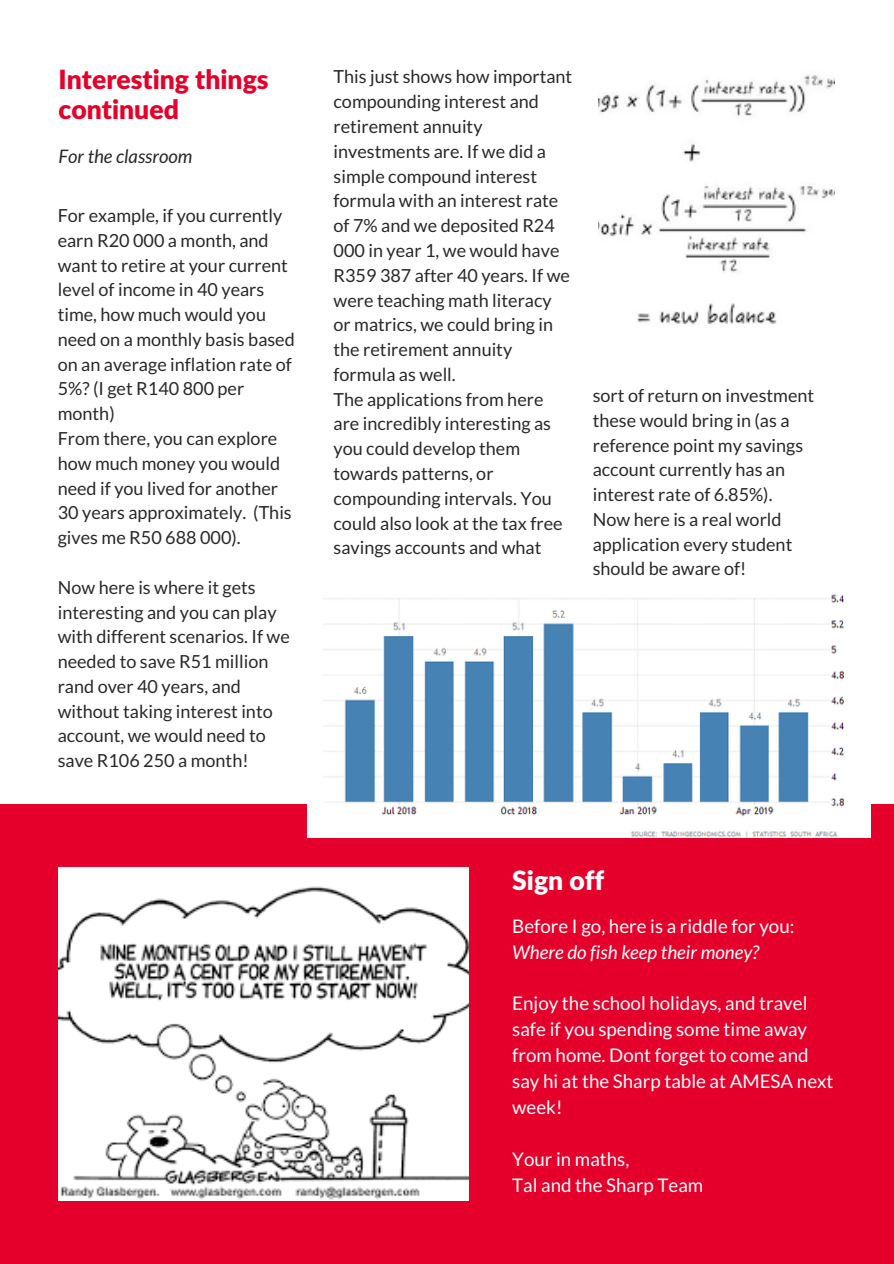
<style>
.page{position:relative;width:894px;height:1264px;background:#fff}
.page>*{position:absolute;margin:0;border:0;box-sizing:border-box;transform-origin:0 0}
.t1{font:900 26.55px/30.5px "Lato Latin";color:#e4002b}
.t2{font:900 26.55px "Lato Latin";color:#fff}
.t3{font:18.75px/26px "Lato";color:#fff}
.t4{font:italic 18.75px "Lato";color:#fff}
.t5{font:italic 18.6px "Lato";color:#282828}
.t6{font:18px/24.8px "Lato";color:#282828}
</style>
<div class="page">
<div style="left:0;top:804px;width:893px;height:459px;background:#e4002b"></div>
<img style="left:59px;top:867px;width:409px;height:333px">
<img style="left:598px;top:75px;width:236px;height:250px">
<img style="left:307px;top:594px;width:562px;height:243px">
<h1 class="t1" style="left:59px;top:63px;width:211px">Interesting things continued</h1>
<p class="t5" style="left:59px;top:145px;width:135px">For the classroom</p>
<p class="t6" style="left:58px;top:203px;width:238px">For example, if you currently earn R20 000 a month, and want to retire at your current level of income in 40 years time, how much would you need on a monthly basis based on an average inflation rate of<br>5%? (I get R140 800 per month)<br>From there, you can explore how much money you would need if you lived for another<br>30 years approximately. (This gives me R50 688 000).</p>
<p class="t6" style="left:58px;top:574px;width:233px">Now here is where it gets interesting and you can play with different scenarios. If we needed to save R51 million rand over 40 years, and without taking interest into account, we would need to save R106 250 a month!</p>
<p class="t6" style="left:333px;top:64px;width:240px">This just shows how important compounding interest and retirement annuity investments are. If we did a simple compound interest formula with an interest rate of 7% and we deposited R24<br>000 in year 1, we would have<br>R359 387 after 40 years. If we were teaching math literacy or matrics, we could bring in the retirement annuity formula as well.<br>The applications from here are incredibly interesting as you could develop them towards patterns, or compounding intervals. You could also look at the tax free savings accounts and what</p>
<p class="t6" style="left:592px;top:382px;width:223px">sort of return on investment these would bring in (as a reference point my savings account currently has an interest rate of 6.85%).<br>Now here is a real world application every student should be aware of!</p>
<h1 class="t2" style="left:512px;top:864px;width:93px">Sign off</h1>
<p class="t3" style="left:512px;top:912px;width:284px">Before I go, here is a riddle for you:</p>
<p class="t4" style="left:512px;top:940px;width:248px">Where do fish keep their money?</p>
<p class="t3" style="left:512px;top:990px;width:323px">Enjoy the school holidays, and travel safe if you spending some time away from home. Dont forget to come and say hi at the Sharp table at AMESA next week!</p>
<p class="t3" style="left:512px;top:1145px;width:192px">Your in maths,<br>Tal and the Sharp Team</p>
</div>
